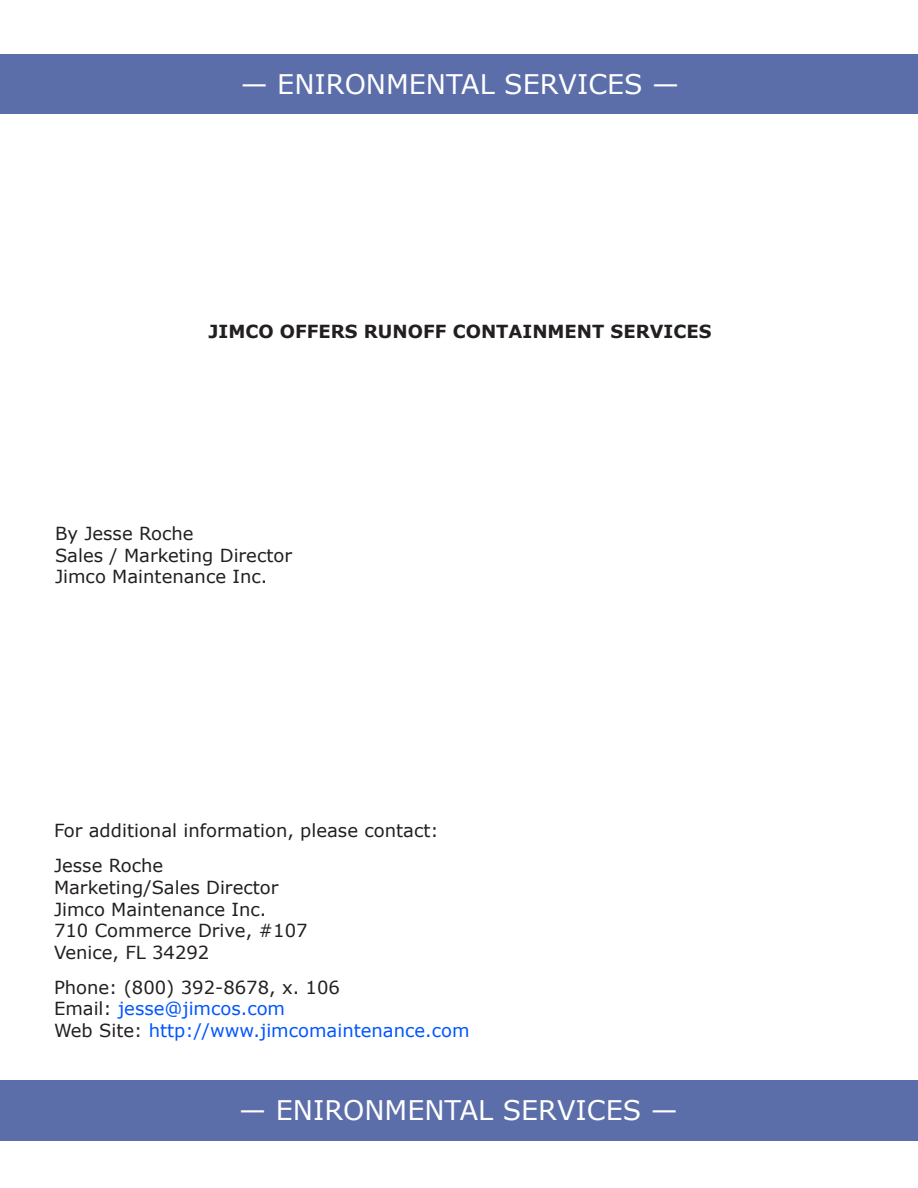
<style>
.page{position:relative;width:918px;height:1188px;background:#fff}
.page>*{position:absolute;margin:0;border:0;box-sizing:border-box;transform-origin:0 0}
.t1{font:27px "Verdana";color:#fff}
.t2{font:18px "Verdana";color:#231f20}
.t3{font:18px "Verdana";color:#05f}
.Heading_1{font:700 18px "Verdana";color:#231f20}
.s1{color:#231f20}
</style>
<div class="page">
<div style="left:0;top:54px;width:918px;height:60px;background:#5b6ea9"></div>
<div style="left:0;top:1081px;width:918px;height:60px;background:#5b6ea9"></div>
<p class="t1" style="left:241px;top:67px;width:440px">— ENIRONMENTAL SERVICES —</p>
<p class="Heading_1" style="left:209px;top:320px;width:504px">JIMCO OFFERS RUNOFF CONTAINMENT SERVICES</p>
<p class="t2" style="left:55px;top:522px;width:140px">By Jesse Roche</p>
<p class="t2" style="left:55px;top:544px;width:239px">Sales / Marketing Director</p>
<p class="t2" style="left:55px;top:565px;width:214px">Jimco Maintenance Inc.</p>
<p class="t2" style="left:54px;top:819px;width:386px">For additional information, please contact:</p>
<p class="t2" style="left:54px;top:854px;width:111px">Jesse Roche</p>
<p class="t2" style="left:54px;top:876px;width:226px">Marketing/Sales Director</p>
<p class="t2" style="left:54px;top:898px;width:214px">Jimco Maintenance Inc.</p>
<p class="t2" style="left:54px;top:919px;width:255px">710 Commerce Drive, #107</p>
<p class="t2" style="left:54px;top:941px;width:157px">Venice, FL 34292</p>
<p class="t2" style="left:54px;top:976px;width:287px">Phone: (800) 392-8678, x. 106</p>
<p class="t3" style="left:54px;top:997px;width:233px"><span class="s1">Email:</span> jesse@jimcos.com</p>
<p class="t3" style="left:54px;top:1019px;width:417px"><span class="s1">Web Site:</span> http://www.jimcomaintenance.com</p>
<p class="t1" style="left:239px;top:1093px;width:440px">— ENIRONMENTAL SERVICES —</p>
</div>
